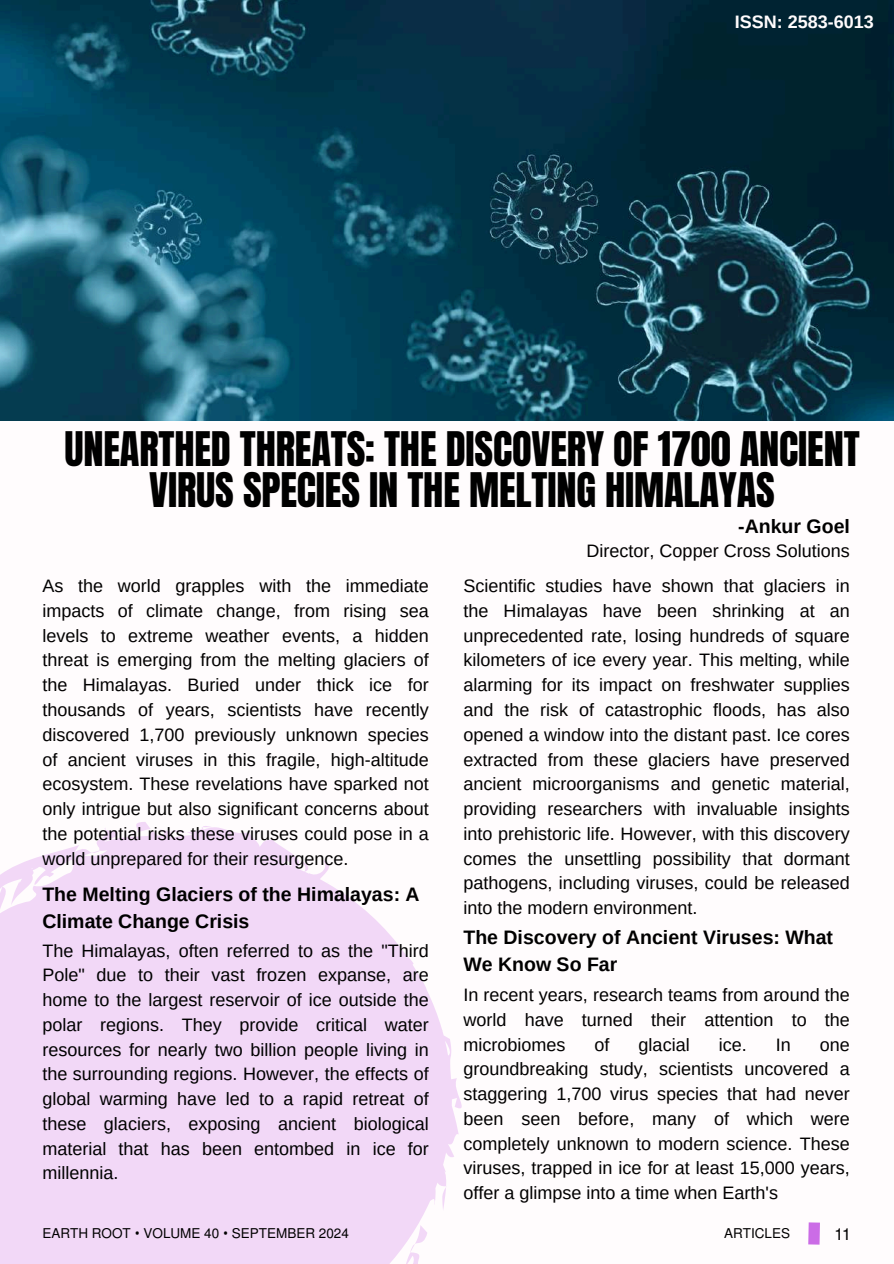
<style>
.page{position:relative;width:894px;height:1264px;background:#fff}
.page>*{position:absolute;margin:0;border:0;box-sizing:border-box;transform-origin:0 0}
.t1{font:40.5px/41.7px "Anton";letter-spacing:-.005em;color:#000;text-align:center}
.t2{font:700 19.5px/27px "Arimo";color:#000}
.t3{font:18px/24.8px "Arimo";color:#000;text-align:justify}
.t4{font:700 18px "Arimo";color:#fffcfd}
.t5{font:16.5px "Mukti";color:#000}
.t6{font:13.5px "Mukti";color:#000}
.s1{font-family:"Noto Sans"}
</style>
<div class="page">
<svg style="left:808px;top:1222px;width:12px;height:23px"></svg>
<img style="left:0;top:0;width:892px;height:420px">
<svg style="left:136px;top:822px;width:13px;height:5px"></svg>
<svg style="left:0;top:827px;width:462px;height:436px;background:#f3ddf7"></svg>
<p class="t4" style="left:734px;top:12px;width:140px">ISSN: 2583-6013</p>
<h1 class="t1" style="left:64px;top:428px;width:796px">UNEARTHED THREATS: THE DISCOVERY OF 1700 ANCIENT<br>VIRUS SPECIES IN THE MELTING HIMALAYAS</h1>
<p class="t3" style="left:42px;top:573px;width:388px">As the world grapples with the immediate impacts of climate change, from rising sea levels to extreme weather events, a hidden threat is emerging from the melting glaciers of the Himalayas. Buried under thick ice for thousands of years, scientists have recently discovered 1,700 previously unknown species of ancient viruses in this fragile, high-altitude ecosystem. These revelations have sparked not only intrigue but also significant concerns about the potential risks these viruses could pose in a world unprepared for their resurgence.</p>
<p class="t2" style="left:42px;top:880px;width:378px">The Melting Glaciers of the Himalayas: A<br>Climate Change Crisis</p>
<p class="t3" style="left:42px;top:937px;width:388px">The Himalayas, often referred to as the "Third Pole" due to their vast frozen expanse, are home to the largest reservoir of ice outside the polar regions. They provide critical water resources for nearly two billion people living in the surrounding regions. However, the effects of global warming have led to a rapid retreat of these glaciers, exposing ancient biological material that has been entombed in ice for millennia.</p>
<p class="t2" style="left:738px;top:513px;width:113px">-Ankur Goel</p>
<p class="t3" style="left:586px;top:538px;width:264px">Director, Copper Cross Solutions</p>
<p class="t3" style="left:463px;top:573px;width:388px">Scientific studies have shown that glaciers in the Himalayas have been shrinking at an unprecedented rate, losing hundreds of square kilometers of ice every year. This melting, while alarming for its impact on freshwater supplies and the risk of catastrophic floods, has also opened a window into the distant past. Ice cores extracted from these glaciers have preserved ancient microorganisms and genetic material, providing researchers with invaluable insights into prehistoric life. However, with this discovery comes the unsettling possibility that dormant pathogens, including viruses, could be released into the modern environment.</p>
<p class="t2" style="left:463px;top:923px;width:371px">The Discovery of Ancient Viruses: What<br>We Know So Far</p>
<p class="t3" style="left:463px;top:982px;width:388px">In recent years, research teams from around the world have turned their attention to the microbiomes</p>
<p class="t3" style="left:594px;top:1031px;width:16px">of</p>
<p class="t3" style="left:638px;top:1031px;width:53px">glacial</p>
<p class="t3" style="left:718px;top:1031px;width:29px">ice.</p>
<p class="t3" style="left:775px;top:1031px;width:16px">In</p>
<p class="t3" style="left:463px;top:1031px;width:388px;text-indent:356px">one groundbreaking study, scientists uncovered a staggering 1,700 virus species that had never been seen before, many of which were completely unknown to modern science. These viruses, trapped in ice for at least 15,000 years, offer a glimpse into a time when Earth's</p>
<p class="t6" style="left:42px;top:1223px;width:308px">EARTH ROOT <span class="s1">•</span> VOLUME 40 <span class="s1">•</span> SEPTEMBER 2024</p>
<p class="t6" style="left:724px;top:1223px;width:67px">ARTICLES</p>
<p class="t5" style="left:834px;top:1222px;width:17px">11</p>
</div>
